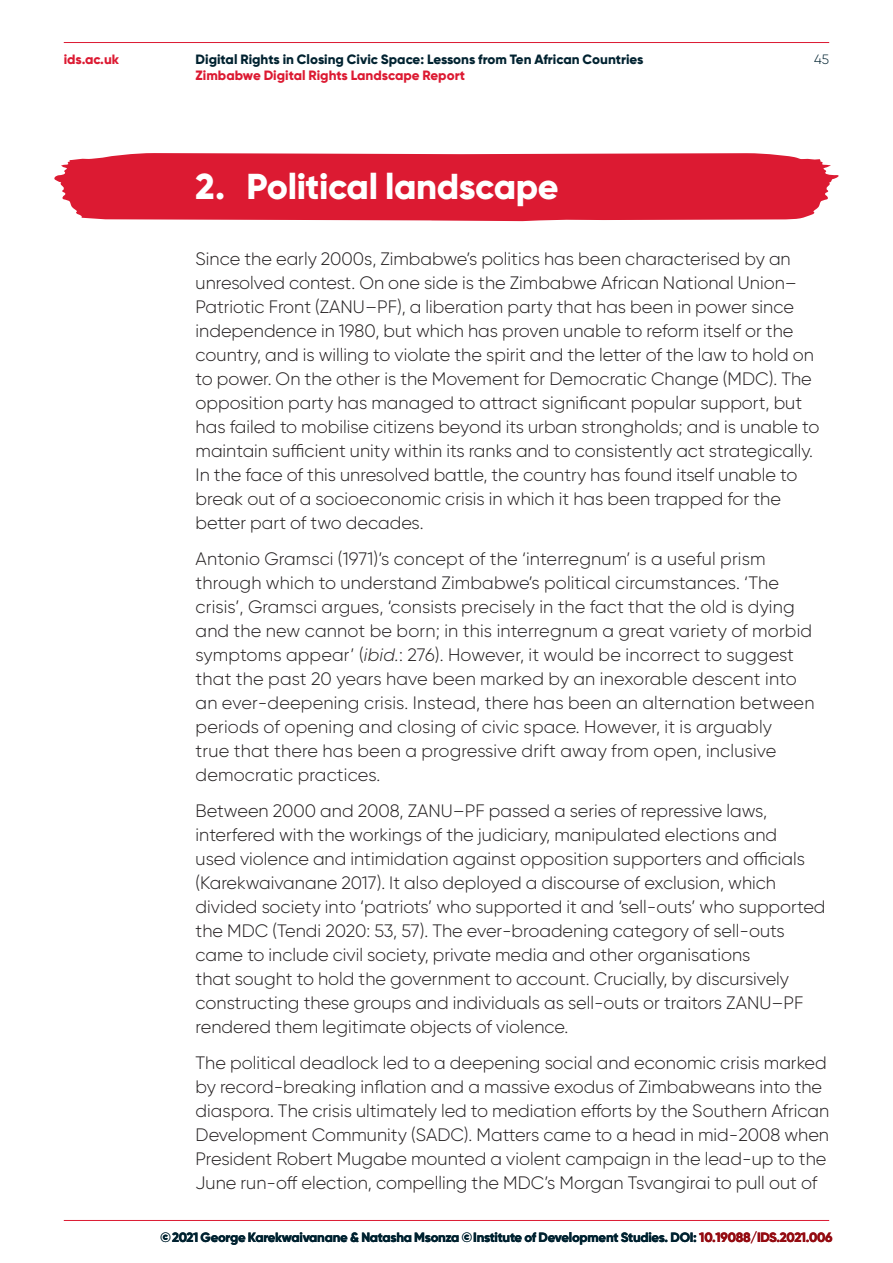
<style>
.page{position:relative;width:893px;height:1263px;background:#fff}
.page>*{position:absolute;margin:0;border:0;box-sizing:border-box;transform-origin:0 0}
.t1{font:800 36px "Gilroy";letter-spacing:-.01em;color:#fff}
.t2{font:300 18px/24px "Gilroy";color:#231f20}
.t3{font:800 13.5px "Gilroy";letter-spacing:-.02em;color:#002230}
.t4{font:800 13.5px "Gilroy";color:#002230}
.t5{font:800 13.5px "Gilroy";color:#dc1a32}
.t6{font:300 13.5px "Gilroy";color:#002230}
.s1{font-style:italic}
.s2{color:#940c12}
</style>
<div class="page">
<hr style="left:64px;top:1220px;width:765px;height:1px;background:#dc1a32">
<hr style="left:64px;top:42px;width:765px;height:1px;background:#dc1a32">
<svg style="left:54px;top:153px;width:785px;height:68px;background:#de2940"></svg>
<p class="t5" style="left:64px;top:51px;width:57px">ids.ac.uk</p>
<p class="t4" style="left:196px;top:51px;width:449px">Digital Rights in Closing Civic Space: Lessons from Ten African Countries</p>
<p class="t6" style="left:814px;top:51px;width:17px">45</p>
<p class="t5" style="left:196px;top:67px;width:271px">Zimbabwe Digital Rights Landscape Report</p>
<h1 class="t1" style="left:196px;top:164px;width:365px">2. Political landscape</h1>
<p class="t2" style="left:196px;top:246px;width:625px">Since the early 2000s, Zimbabwe’s politics has been characterised by an unresolved contest. On one side is the Zimbabwe African National Union– Patriotic Front (ZANU–PF), a liberation party that has been in power since independence in 1980, but which has proven unable to reform itself or the country, and is willing to violate the spirit and the letter of the law to hold on to power. On the other is the Movement for Democratic Change (MDC). The opposition party has managed to attract significant popular support, but has failed to mobilise citizens beyond its urban strongholds; and is unable to maintain sufficient unity within its ranks and to consistently act strategically.<br>In the face of this unresolved battle, the country has found itself unable to break out of a socioeconomic crisis in which it has been trapped for the better part of two decades.</p>
<p class="t2" style="left:196px;top:546px;width:620px">Antonio Gramsci (1971)’s concept of the ‘interregnum’ is a useful prism through which to understand Zimbabwe’s political circumstances. ‘The crisis’, Gramsci argues, ‘consists precisely in the fact that the old is dying and the new cannot be born; in this interregnum a great variety of morbid symptoms appear’ (<span class="s1">ibid.</span>: 276). However, it would be incorrect to suggest that the past 20 years have been marked by an inexorable descent into an ever-deepening crisis. Instead, there has been an alternation between periods of opening and closing of civic space. However, it is arguably<br>true that there has been a progressive drift away from open, inclusive democratic practices.</p>
<p class="t2" style="left:196px;top:798px;width:631px">Between 2000 and 2008, ZANU–PF passed a series of repressive laws, interfered with the workings of the judiciary, manipulated elections and<br>used violence and intimidation against opposition supporters and officials (Karekwaivanane 2017). It also deployed a discourse of exclusion, which divided society into ‘patriots’ who supported it and ‘sell-outs’ who supported the MDC (Tendi 2020: 53, 57). The ever-broadening category of sell-outs came to include civil society, private media and other organisations<br>that sought to hold the government to account. Crucially, by discursively constructing these groups and individuals as sell-outs or traitors ZANU–PF rendered them legitimate objects of violence.</p>
<p class="t2" style="left:196px;top:1050px;width:635px">The political deadlock led to a deepening social and economic crisis marked by record-breaking inflation and a massive exodus of Zimbabweans into the diaspora. The crisis ultimately led to mediation efforts by the Southern African Development Community (SADC). Matters came to a head in mid-2008 when President Robert Mugabe mounted a violent campaign in the lead-up to the June run-off election, compelling the MDC’s Morgan Tsvangirai to pull out of</p>
<p class="t3" style="left:161px;top:1229px;width:673px">©2021 George Karekwaivanane &amp; Natasha Msonza ©Institute of Development Studies. DOI: <span class="s2">10.19088/IDS.2021.006</span></p>
</div>
